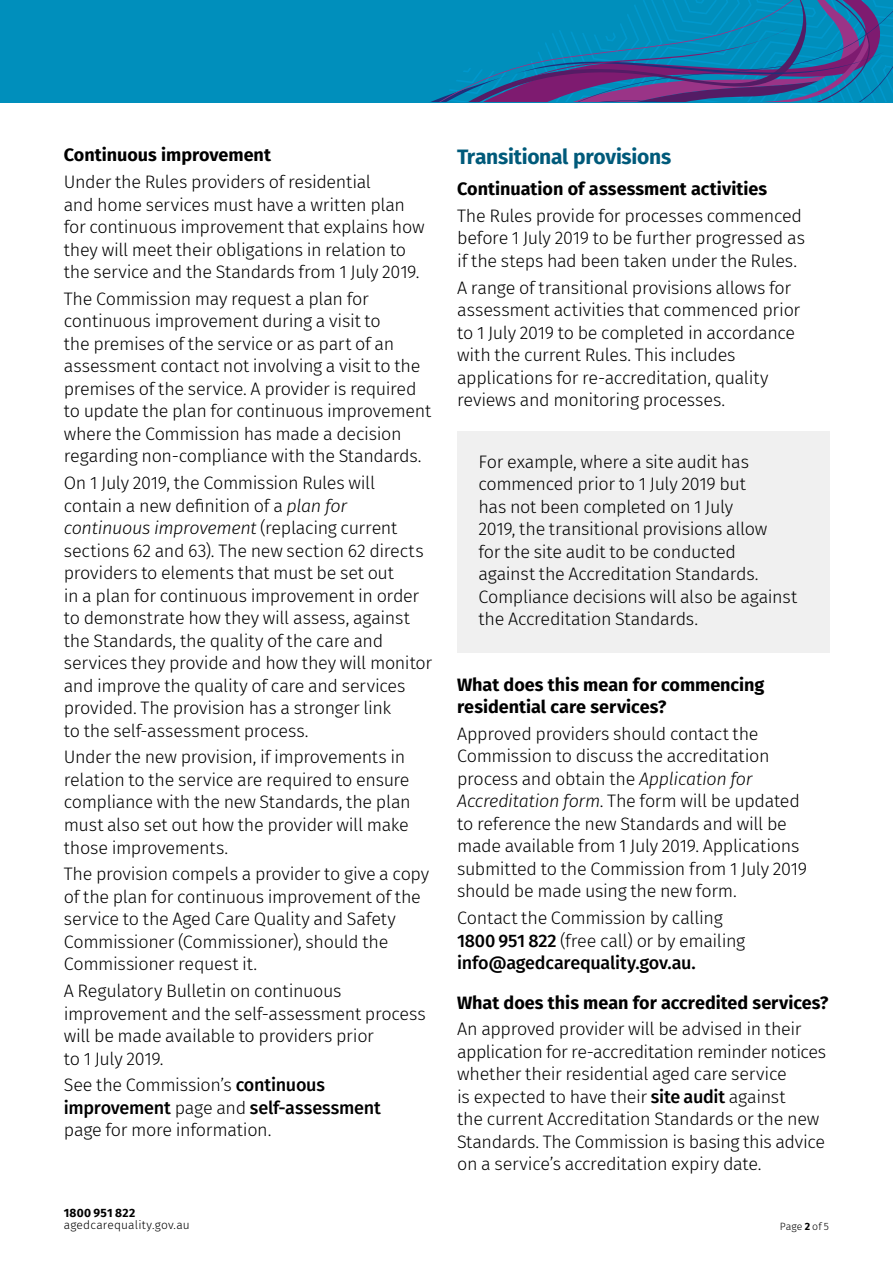
<style>
.page{position:relative;width:893px;height:1263px;background:#fff}
.page>*{position:absolute;margin:0;border:0;box-sizing:border-box;transform-origin:0 0}
.t1{font:700 21px "Fira Sans";letter-spacing:-.015em;color:#005a7a}
.t2{font:300 18px/22.5px "Fira Sans";letter-spacing:-.02em;color:#000}
.t3{font:700 18px/22.5px "Fira Sans";color:#000}
.t4{font:300 12px "Fira Sans";letter-spacing:.015em;color:#000}
.t5{font:700 12px "Fira Sans";letter-spacing:.02em;color:#000}
.t6{font:300 10.5px "Fira Sans";letter-spacing:.01em;color:#000}
.s1{font-style:italic}
.s2{font-weight:500}
.s3{font-weight:700}
</style>
<div class="page">
<div style="left:0;top:0;width:893px;height:102px;background:#008fbc"></div>
<svg style="left:431px;top:0;width:462px;height:102px"></svg>
<div style="left:457px;top:432px;width:372px;height:221px;background:#f0f0f0"></div>
<p class="t3" style="left:64px;top:143px;width:209px">Continuous improvement</p>
<p class="t2" style="left:64px;top:171px;width:362px">Under the Rules providers of residential<br>and home services must have a written plan for continuous improvement that explains how they will meet their obligations in relation to the service and the Standards from 1 July 2019.</p>
<p class="t2" style="left:64px;top:287px;width:369px">The Commission may request a plan for continuous improvement during a visit to<br>the premises of the service or as part of an assessment contact not involving a visit to the premises of the service. A provider is required to update the plan for continuous improvement where the Commission has made a decision regarding non-compliance with the Standards.</p>
<p class="t2" style="left:64px;top:472px;width:370px">On 1 July 2019, the Commission Rules will contain a new definition of a <span class="s1">plan for continuous improvement</span> (replacing current sections 62 and 63). The new section 62 directs providers to elements that must be set out<br>in a plan for continuous improvement in order to demonstrate how they will assess, against the Standards, the quality of the care and services they provide and how they will monitor and improve the quality of care and services provided. The provision has a stronger link<br>to the self-assessment process.</p>
<p class="t2" style="left:64px;top:746px;width:348px">Under the new provision, if improvements in relation to the service are required to ensure compliance with the new Standards, the plan must also set out how the provider will make those improvements.</p>
<p class="t2" style="left:64px;top:863px;width:367px">The provision compels a provider to give a copy of the plan for continuous improvement of the service to the Aged Care Quality and Safety Commissioner (Commissioner), should the Commissioner request it.</p>
<p class="t2" style="left:64px;top:979px;width:364px">A Regulatory Bulletin on continuous improvement and the self-assessment process will be made available to providers prior<br>to 1 July 2019.</p>
<p class="t2" style="left:64px;top:1074px;width:319px">See the Commission’s <span class="s2">continuous improvement</span> page and <span class="s2">self-assessment </span>page for more information.</p>
<p class="t5" style="left:64px;top:1202px;width:73px">1800 951 822</p>
<p class="t4" style="left:64px;top:1216px;width:128px">agedcarequality.gov.au</p>
<p class="t1" style="left:457px;top:139px;width:216px">Transitional provisions</p>
<p class="t3" style="left:457px;top:176px;width:312px">Continuation of assessment activities</p>
<p class="t2" style="left:457px;top:204px;width:349px">The Rules provide for processes commenced before 1 July 2019 to be further progressed as if the steps had been taken under the Rules.</p>
<p class="t2" style="left:457px;top:276px;width:345px">A range of transitional provisions allows for assessment activities that commenced prior to 1 July 2019 to be completed in accordance with the current Rules. This includes applications for re-accreditation, quality reviews and monitoring processes.</p>
<p class="t2" style="left:478px;top:450px;width:320px">For example, where a site audit has commenced prior to 1 July 2019 but<br>has not been completed on 1 July<br>2019, the transitional provisions allow<br>for the site audit to be conducted against the Accreditation Standards.<br>Compliance decisions will also be against the Accreditation Standards.</p>
<p class="t3" style="left:457px;top:672px;width:309px">What does this mean for commencing residential care services?</p>
<p class="t2" style="left:457px;top:722px;width:352px">Approved providers should contact the Commission to discuss the accreditation process and obtain the <span class="s1">Application for Accreditation form</span>. The form will be updated to reference the new Standards and will be made available from 1 July 2019. Applications submitted to the Commission from 1 July 2019 should be made using the new form.</p>
<p class="t2" style="left:457px;top:906px;width:290px">Contact the Commission by calling<br><span class="s2">1800 951 822</span> (free call) or by emailing <span class="s2">info@agedcarequality.gov.au.</span></p>
<p class="t3" style="left:457px;top:990px;width:373px">What does this mean for accredited services?</p>
<p class="t2" style="left:457px;top:1018px;width:371px">An approved provider will be advised in their application for re-accreditation reminder notices whether their residential aged care service<br>is expected to have their <span class="s2">site audit</span> against<br>the current Accreditation Standards or the new Standards. The Commission is basing this advice on a service’s accreditation expiry date.</p>
<p class="t6" style="left:780px;top:1219px;width:51px">Page <span class="s3">2</span> of 5</p>
</div>
